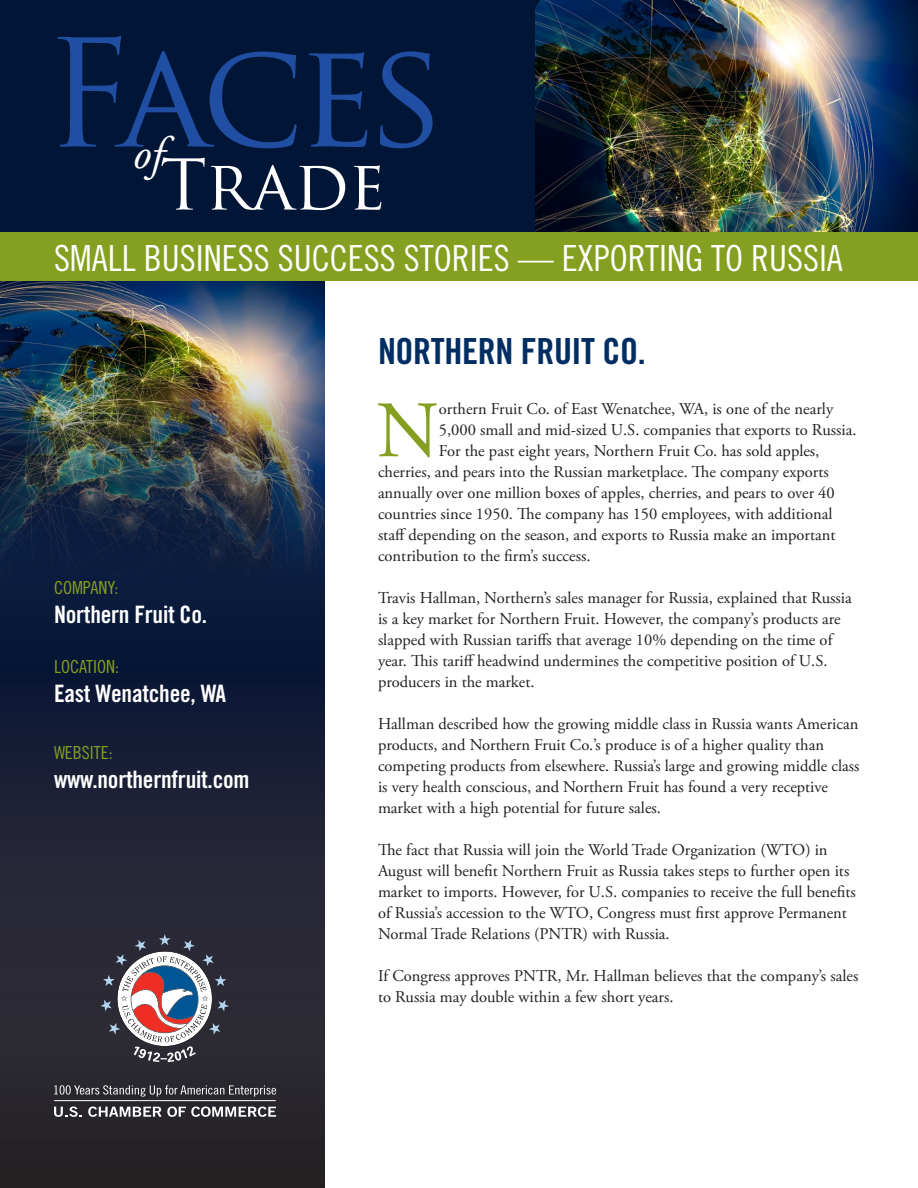
<style>
.page{position:relative;width:918px;height:1188px;background:#fff}
.page>*{position:absolute;margin:0;border:0;box-sizing:border-box;transform-origin:0 0}
.t1{font:145.2px "Trajan Pro";letter-spacing:-.05em;color:#204ea2}
.t2{font:79.8px "Adobe Garamond Pro";color:#859f20}
.t3{font:68.1px "Trajan Pro";letter-spacing:-.005em;color:#fff}
.t4{font:italic 45.45px "Adobe Garamond Pro";color:#fff}
.t5{font:36px "Trade Gothic LT Std Cn 18";color:#fff}
.t6{font:36px "Trade Gothic LT Std Bd Cn 20";letter-spacing:-.01em;color:#002e62}
.t7{font:24px "Trade Gothic LT Std Bd Cn 20";letter-spacing:-.01em;color:#fff}
.t8{font:18px "Trade Gothic LT Std Cn 18";color:#859f20}
.t9{font:16.5px/21px "Adobe Garamond Pro";color:#231f20}
</style>
<div class="page">
<img style="left:535px;top:0;width:383px;height:233px">
<div style="left:0;top:0;width:535px;height:248px;background:#011536"></div>
<svg style="left:0;top:581px;width:324px;height:607px;background:#1d2133"></svg>
<svg style="left:100px;top:934px;width:129px;height:128px"></svg>
<svg style="left:54px;top:1085px;width:222px;height:12px;background:#565459"></svg>
<svg style="left:54px;top:1107px;width:28px;height:10px"></svg>
<svg style="left:88px;top:1107px;width:188px;height:10px"></svg>
<hr style="left:54px;top:1100px;width:222px;height:1px;background:#fff">
<img style="left:0;top:281px;width:324px;height:300px">
<div style="left:0;top:233px;width:918px;height:48px;background:#859f20"></div>
<p class="t1" style="left:44px;top:1px;width:403px">Faces</p>
<p class="t3" style="left:160px;top:141px;width:228px">Trade</p>
<p class="t4" style="left:133px;top:126px;width:32px">of</p>
<p class="t5" style="left:54px;top:237px;width:790px">SMALL BUSINESS SUCCESS STORIES — EXPORTING TO RUSSIA</p>
<p class="t8" style="left:54px;top:577px;width:66px">COMPANY:</p>
<p class="t7" style="left:54px;top:600px;width:155px">Northern Fruit Co.</p>
<p class="t8" style="left:54px;top:656px;width:67px">LOCATION:</p>
<p class="t7" style="left:54px;top:679px;width:174px">East Wenatchee, WA</p>
<p class="t8" style="left:54px;top:742px;width:60px">WEBSITE:</p>
<p class="t7" style="left:54px;top:765px;width:197px">www.northernfruit.com</p>
<p class="t6" style="left:378px;top:330px;width:269px">NORTHERN FRUIT CO.</p>
<p class="t2" style="left:376px;top:383px;width:64px">N</p>
<p class="t9" style="left:439px;top:399px;width:396px">orthern Fruit Co. of East Wenatchee, WA, is one of the nearly</p>
<p class="t9" style="left:439px;top:420px;width:419px">5,000 small and mid-sized U.S. companies that exports to Russia.</p>
<p class="t9" style="left:439px;top:441px;width:382px">For the past eight years, Northern Fruit Co. has sold apples,</p>
<p class="t9" style="left:378px;top:462px;width:452px">cherries, and pears into the Russian marketplace. The company exports</p>
<p class="t9" style="left:378px;top:483px;width:458px">annually over one million boxes of apples, cherries, and pears to over 40</p>
<p class="t9" style="left:378px;top:504px;width:456px">countries since 1950. The company has 150 employees, with additional</p>
<p class="t9" style="left:378px;top:525px;width:459px">staff depending on the season, and exports to Russia make an important</p>
<p class="t9" style="left:378px;top:546px;width:214px">contribution to the firm’s success.</p>
<p class="t9" style="left:378px;top:588px;width:475px">Travis Hallman, Northern’s sales manager for Russia, explained that Russia is a key market for Northern Fruit. However, the company’s products are slapped with Russian tariffs that average 10% depending on the time of year. This tariff headwind undermines the competitive position of U.S. producers in the market.</p>
<p class="t9" style="left:378px;top:714px;width:483px">Hallman described how the growing middle class in Russia wants American products, and Northern Fruit Co.’s produce is of a higher quality than competing products from elsewhere. Russia’s large and growing middle class is very health conscious, and Northern Fruit has found a very receptive market with a high potential for future sales.</p>
<p class="t9" style="left:378px;top:840px;width:479px">The fact that Russia will join the World Trade Organization (WTO) in August will benefit Northern Fruit as Russia takes steps to further open its market to imports. However, for U.S. companies to receive the full benefits of Russia’s accession to the WTO, Congress must first approve Permanent Normal Trade Relations (PNTR) with Russia.</p>
<p class="t9" style="left:378px;top:966px;width:482px">If Congress approves PNTR, Mr. Hallman believes that the company’s sales to Russia may double within a few short years.</p>
</div>
